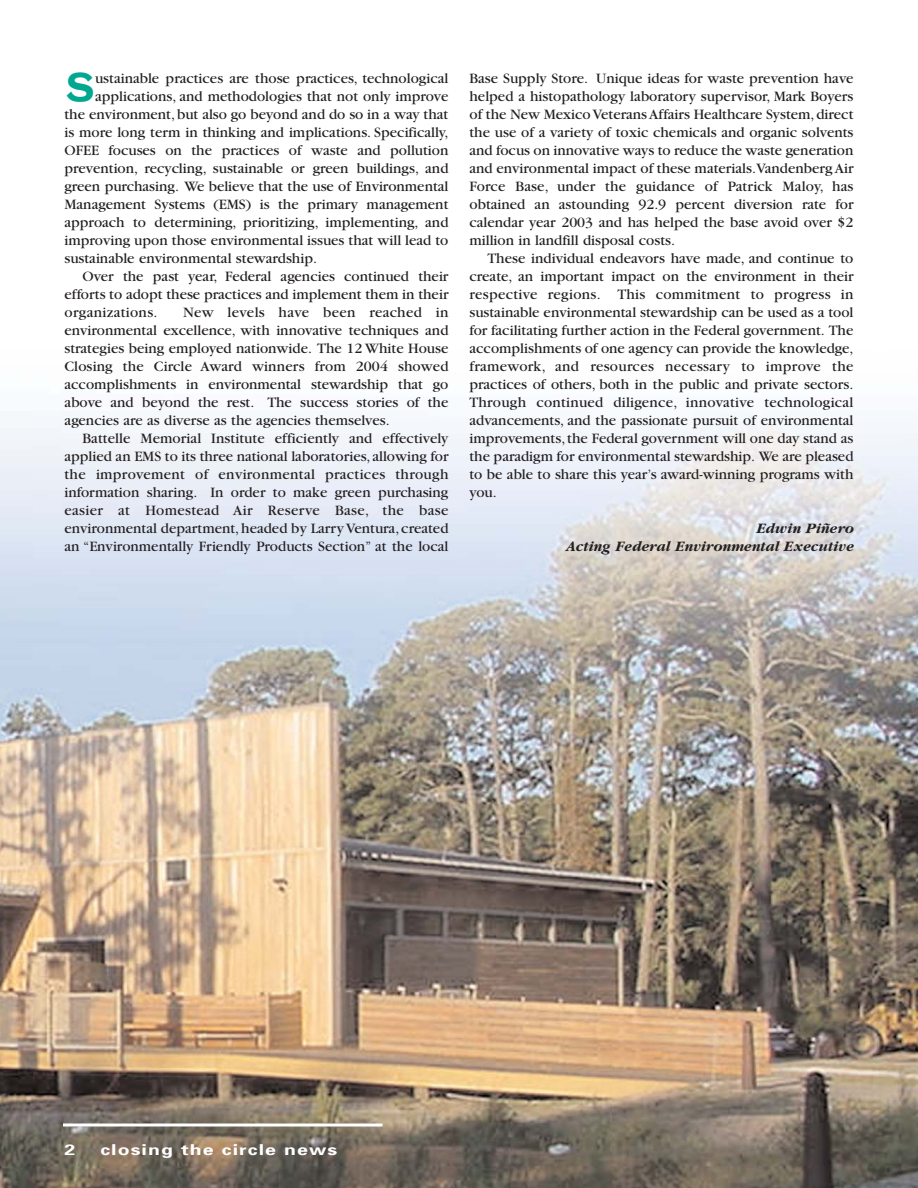
<style>
.page{position:relative;width:918px;height:1188px;background:#fff}
.page>*{position:absolute;margin:0;border:0;box-sizing:border-box;transform-origin:0 0}
.t1{font:700 38.85px "Grotesque";color:#00a890}
.t2{font:15px/18px "Garamond";color:#231f20;text-align:justify}
.t3{font:italic 700 15px/18px "Garamond";color:#231f20;text-align:right}
.t4{font:700 15px "Univers";letter-spacing:.055em;color:#fff;scale:1.3 1}
.t5{font:15px "Garamond";letter-spacing:.02em;color:#231f20}
</style>
<div class="page">
<img style="left:0;top:411px;width:918px;height:777px">
<hr style="left:63px;top:1124px;width:319px;height:2px;background:#fff">
<h1 class="t1" style="left:64px;top:73px;width:33px">S</h1>
<p class="t2" style="left:95px;top:71px;width:355px">ustainable practices are those practices, technological</p>
<p class="t2" style="left:95px;top:89px;width:355px">applications, and methodologies that not only improve</p>
<p class="t2" style="left:64px;top:107px;width:385px">the environment, but also go beyond and do so in a way that</p>
<p class="t2" style="left:64px;top:125px;width:386px">is more long term in thinking and implications. Specifically,</p>
<p class="t2" style="left:64px;top:143px;width:386px">OFEE focuses on the practices of waste and pollution</p>
<p class="t2" style="left:64px;top:161px;width:386px">prevention, recycling, sustainable or green buildings, and</p>
<p class="t2" style="left:64px;top:179px;width:386px">green purchasing. We believe that the use of Environmental</p>
<p class="t2" style="left:64px;top:197px;width:385px">Management Systems (EMS) is the primary management</p>
<p class="t2" style="left:64px;top:215px;width:386px">approach to determining, prioritizing, implementing, and</p>
<p class="t2" style="left:64px;top:233px;width:386px">improving upon those environmental issues that will lead to</p>
<p class="t2" style="left:64px;top:251px;width:254px">sustainable environmental stewardship.</p>
<p class="t2" style="left:82px;top:269px;width:367px">Over the past year, Federal agencies continued their</p>
<p class="t2" style="left:64px;top:287px;width:386px">efforts to adopt these practices and implement them in their</p>
<p class="t5" style="left:64px;top:307px;width:95px">organizations.</p>
<p class="t2" style="left:64px;top:305px;width:386px;text-indent:119px">New levels have been reached in environmental excellence, with innovative techniques and strategies being employed nationwide. The 12 White House Closing the Circle Award winners from 2004 showed accomplishments in environmental stewardship that go above and beyond the rest. The success stories of the agencies are as diverse as the agencies themselves.</p>
<p class="t2" style="left:64px;top:431px;width:386px;text-indent:18px">Battelle Memorial Institute efficiently and effectively applied an EMS to its three national laboratories,allowing for the improvement of environmental practices through information sharing. In order to make green purchasing easier at Homestead Air Reserve Base, the base environmental department,headed by Larry Ventura,created an “Environmentally Friendly Products Section” at the local</p>
<p class="t2" style="left:470px;top:71px;width:386px">Base Supply Store. Unique ideas for waste prevention have helped a histopathology laboratory supervisor, Mark Boyers of the New Mexico Veterans Affairs Healthcare System,direct the use of a variety of toxic chemicals and organic solvents and focus on innovative ways to reduce the waste generation and environmental impact of these materials.Vandenberg Air Force Base, under the guidance of Patrick Maloy, has obtained an astounding 92.9 percent diversion rate for calendar year 2003 and has helped the base avoid over $2 million in landfill disposal costs.</p>
<p class="t2" style="left:470px;top:251px;width:386px;text-indent:18px">These individual endeavors have made, and continue to create, an important impact on the environment in their respective regions. This commitment to progress in sustainable environmental stewardship can be used as a tool for facilitating further action in the Federal government. The accomplishments of one agency can provide the knowledge, framework, and resources necessary to improve the practices of others, both in the public and private sectors.<br>Through continued diligence, innovative technological advancements, and the passionate pursuit of environmental improvements,the Federal government will one day stand as the paradigm for environmental stewardship. We are pleased to be able to share this year’s award-winning programs with you.</p>
<p class="t3" style="left:566px;top:521px;width:289px">Edwin Piñero<br>Acting Federal Environmental Executive</p>
<p class="t4" style="left:64px;top:1144px;width:10px">2</p>
<p class="t4" style="left:101px;top:1144px;width:184px">closing the circle news</p>
</div>
